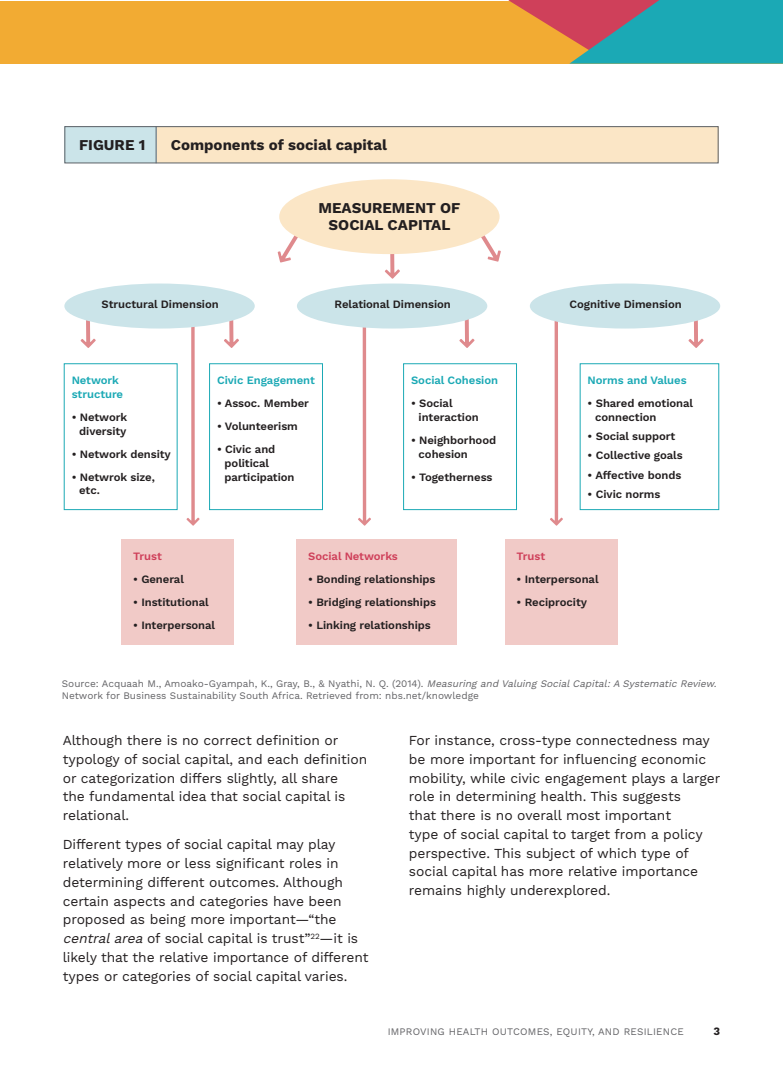
<style>
.page{position:relative;width:783px;height:1089px;background:#fff}
.page>*{position:absolute;margin:0;border:0;box-sizing:border-box;transform-origin:0 0}
.t1{font:700 15px/17.2px "Work Sans";color:#231f20;text-align:center}
.t2{font:13.75px/18.8px "Work Sans";letter-spacing:-.005em;color:#231f20}
.t3{font:600 11.25px/13.8px "Work Sans";letter-spacing:-.005em;color:#231f20}
.t4{font:600 11.25px/13.8px "Work Sans";letter-spacing:-.005em;color:#1ba9b5}
.t5{font:600 11.25px "Work Sans";letter-spacing:-.005em;color:#cf405a}
.t6{font:700 11.25px "Work Sans";color:#231f20}
.t7{font:10px/12.5px "Work Sans";color:#636366}
.t8{font:10px "Work Sans";letter-spacing:.02em;color:#636366}
.s1{font-style:italic}
</style>
<div class="page">
<div style="left:0;top:1px;width:782px;height:63px;background:#f2ab33"></div>
<svg style="left:508px;top:0;width:274px;height:64px"></svg>
<div style="left:64px;top:126px;width:654px;height:37px;background:#fbe6c6"></div>
<div style="left:64px;top:126px;width:92px;height:37px;background:#cbe4e9"></div>
<svg style="left:385px;top:254px;width:15px;height:25px"></svg>
<svg style="left:688px;top:318px;width:15px;height:30px"></svg>
<svg style="left:459px;top:317px;width:15px;height:31px"></svg>
<svg style="left:223px;top:318px;width:16px;height:30px"></svg>
<svg style="left:80px;top:318px;width:16px;height:30px"></svg>
<svg style="left:186px;top:326px;width:13px;height:199px"></svg>
<svg style="left:357px;top:326px;width:14px;height:199px"></svg>
<svg style="left:549px;top:319px;width:14px;height:206px"></svg>
<svg style="left:277px;top:229px;width:25px;height:33px"></svg>
<svg style="left:474px;top:227px;width:27px;height:35px"></svg>
<div style="left:64px;top:363px;width:113px;height:147px;border:1px solid #1ba9b5"></div>
<div style="left:209px;top:363px;width:114px;height:147px;border:1px solid #1ba9b5"></div>
<div style="left:121px;top:539px;width:113px;height:105px;background:#f1cac7"></div>
<div style="left:504px;top:539px;width:113px;height:105px;background:#f1cac7"></div>
<div style="left:296px;top:539px;width:161px;height:105px;background:#f1cac7"></div>
<div style="left:403px;top:363px;width:113px;height:147px;border:1px solid #1ba9b5"></div>
<div style="left:579px;top:363px;width:140px;height:147px;border:1px solid #1ba9b5"></div>
<div style="left:64px;top:126px;width:654px;height:37px;border:1px solid #5c6167"></div>
<hr style="left:156px;top:126px;width:1px;height:37px;background:#5c6167">
<div style="left:279px;top:179px;width:220px;height:75px;background:#fbe6c6;border-radius:50%"></div>
<div style="left:64px;top:283px;width:191px;height:45px;background:#cbe4e9;border-radius:50%"></div>
<div style="left:297px;top:283px;width:190px;height:45px;background:#cbe4e9;border-radius:50%"></div>
<div style="left:529px;top:283px;width:191px;height:45px;background:#cbe4e9;border-radius:50%"></div>
<p class="t1" style="left:79px;top:137px;width:68px">FIGURE 1</p>
<p class="t1" style="left:171px;top:137px;width:218px">Components of social capital</p>
<p class="t1" style="left:318px;top:200px;width:143px">MEASUREMENT OF<br>SOCIAL CAPITAL</p>
<p class="t3" style="left:102px;top:298px;width:119px">Structural Dimension</p>
<p class="t3" style="left:334px;top:298px;width:118px">Relational Dimension</p>
<p class="t3" style="left:569px;top:298px;width:114px">Cognitive Dimension</p>
<p class="t4" style="left:72px;top:374px;width:53px">Network structure</p>
<p class="t3" style="left:72px;top:410px;width:57px;text-align:center">• Network diversity</p>
<p class="t3" style="left:72px;top:447px;width:101px">• Network density</p>
<p class="t3" style="left:79px;top:470px;width:77px;text-indent:-8px">• Netwrok size, etc.</p>
<p class="t4" style="left:217px;top:374px;width:99px">Civic Engagement</p>
<p class="t3" style="left:217px;top:397px;width:93px">• Assoc. Member</p>
<p class="t3" style="left:217px;top:420px;width:82px">• Volunteerism</p>
<p class="t3" style="left:224px;top:443px;width:71px;text-indent:-8px">• Civic and political participation</p>
<p class="t4" style="left:411px;top:374px;width:88px">Social Cohesion</p>
<p class="t3" style="left:418px;top:397px;width:62px;text-indent:-8px">• Social interaction</p>
<p class="t3" style="left:418px;top:433px;width:79px;text-indent:-8px">• Neighborhood cohesion</p>
<p class="t3" style="left:411px;top:470px;width:83px">• Togetherness</p>
<p class="t4" style="left:587px;top:374px;width:100px">Norms and Values</p>
<p class="t3" style="left:595px;top:397px;width:99px;text-indent:-8px">• Shared emotional connection</p>
<p class="t3" style="left:587px;top:430px;width:89px">• Social support</p>
<p class="t3" style="left:587px;top:449px;width:97px">• Collective goals</p>
<p class="t3" style="left:587px;top:468px;width:95px">• Affective bonds</p>
<p class="t3" style="left:587px;top:488px;width:74px">• Civic norms</p>
<p class="t5" style="left:133px;top:549px;width:30px">Trust</p>
<p class="t3" style="left:133px;top:572px;width:52px">• General</p>
<p class="t3" style="left:133px;top:595px;width:77px">• Institutional</p>
<p class="t3" style="left:133px;top:618px;width:83px">• Interpersonal</p>
<p class="t5" style="left:308px;top:549px;width:91px">Social Networks</p>
<p class="t3" style="left:308px;top:572px;width:129px">• Bonding relationships</p>
<p class="t3" style="left:308px;top:595px;width:129px">• Bridging relationships</p>
<p class="t3" style="left:308px;top:618px;width:124px">• Linking relationships</p>
<p class="t5" style="left:516px;top:549px;width:30px">Trust</p>
<p class="t3" style="left:516px;top:572px;width:83px">• Interpersonal</p>
<p class="t3" style="left:516px;top:595px;width:72px">• Reciprocity</p>
<p class="t7" style="left:62px;top:677px;width:658px">Source: Acquaah M., Amoako-Gyampah, K., Gray, B., &amp; Nyathi, N. Q. (2014). <span class="s1">Measuring and Valuing SocialCapital:A Systematic Review.<br></span>Network for Business Sustainability South Africa. Retrieved from: nbs.net/knowledge</p>
<p class="t2" style="left:63px;top:731px;width:306px">Although there is no correct definition or typology of social capital, and each definition or categorization differs slightly, all share<br>the fundamental idea that social capital is relational.</p>
<p class="t2" style="left:63px;top:836px;width:307px">Different types of social capital may play relatively more or less significant roles in determining different outcomes. Although certain aspects and categories have been proposed as being more important—“the <span class="s1">centralarea</span> of social capital is trust”<sup>22</sup>—it is likely that the relative importance of different types or categories of social capital varies.</p>
<p class="t2" style="left:409px;top:731px;width:313px">For instance, cross-type connectedness may be more important for influencing economic mobility, while civic engagement plays a larger role in determining health. This suggests<br>that there is no overall most important<br>type of social capital to target from a policy perspective. This subject of which type of social capital has more relative importance remains highly underexplored.</p>
<p class="t8" style="left:387px;top:1025px;width:297px">IMPROVING HEALTH OUTCOMES, EQUITY, AND RESILIENCE</p>
<p class="t6" style="left:713px;top:1024px;width:8px">3</p>
</div>
